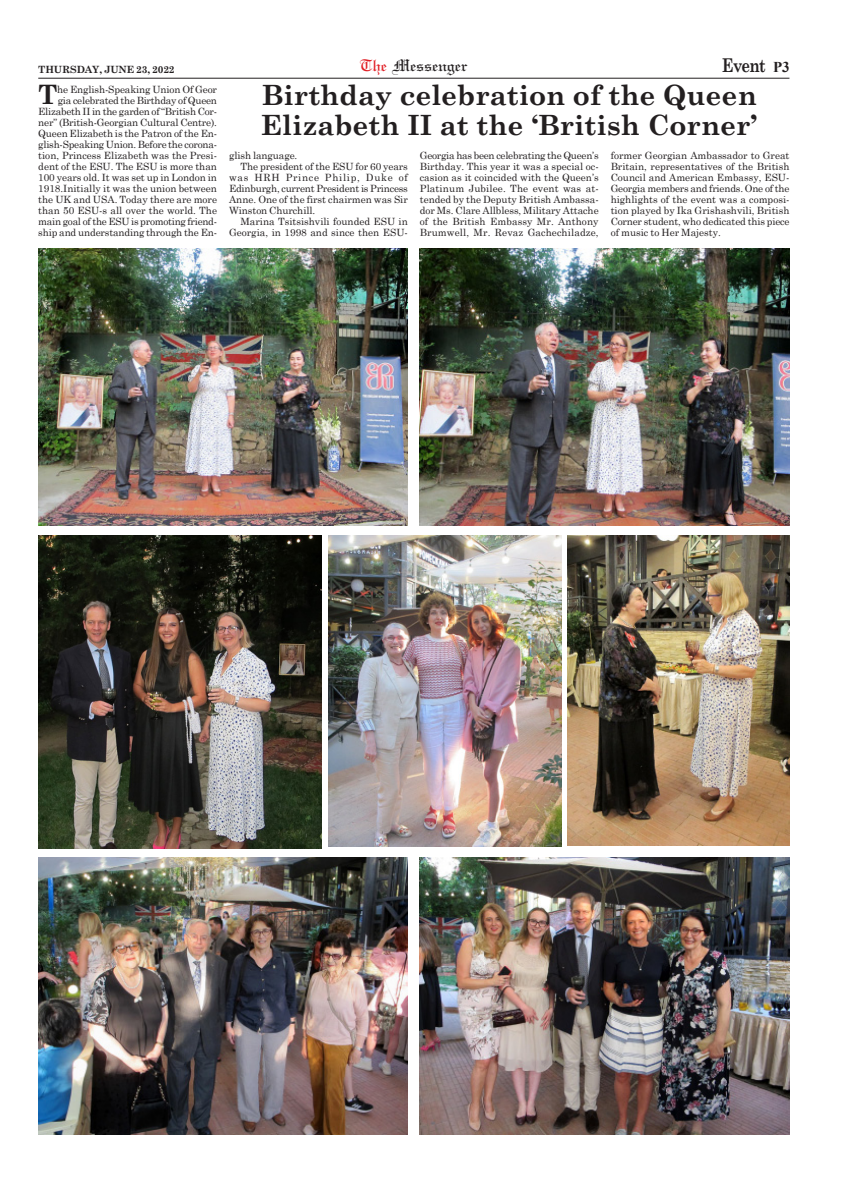
<style>
.page{position:relative;width:842px;height:1191px;background:#fff}
.page>*{position:absolute;margin:0;border:0;box-sizing:border-box;transform-origin:0 0}
.t1{font:700 28px/30px "Century Schoolbook";color:#231f20}
.t2{font:700 26.8px "Century Schoolbook";color:#231f20}
.t3{font:700 19px "Century Schoolbook";letter-spacing:-.05em;color:#231f20;scale:.8 1}
.t4{font:18px "Lincoln";color:#231f20}
.t5{font:10px/11px "Century Schoolbook";letter-spacing:-.005em;color:#231f20;text-align:justify}
.t6{font:10px "Century Schoolbook";letter-spacing:.07em;color:#231f20}
.t7{font:700 10px "Century Schoolbook";letter-spacing:-.015em;color:#231f20}
.s1{color:#e11e25}
.s2{font-family:"Times New Roman";font-size:15px}
.s3{font-family:"Times New Roman";font-size:15px;color:#fff}
</style>
<div class="page">
<hr style="left:38px;top:78px;width:751px;height:1px;background:#231f20">
<img style="left:38px;top:248px;width:370px;height:277px">
<img style="left:420px;top:248px;width:370px;height:277px">
<img style="left:38px;top:536px;width:284px;height:312px">
<img style="left:329px;top:536px;width:232px;height:310px">
<img style="left:38px;top:858px;width:370px;height:277px">
<img style="left:420px;top:858px;width:370px;height:277px">
<img style="left:567px;top:536px;width:223px;height:310px">
<p class="t7" style="left:38px;top:63px;width:138px">THURSDAY, JUNE 23, 2022</p>
<h3 class="t4" style="left:360px;top:55px;width:109px"><span class="s1">The</span> Messenger</h3>
<h3 class="t3" style="left:722px;top:53px;width:86px">Event <span class="s2">P</span><span class="s3">3</span></h3>
<h2 class="t2" style="left:38px;top:77px;width:21px">T</h2>
<p class="t5" style="left:38px;top:83px;width:180px;text-align:right">he English-Speaking Union Of Geor<br>gia celebrated the Birthday of Queen Elizabeth II in the garden of “British Cor&shy;ner” (British-Georgian Cultural Centre).<br>Queen Elizabeth is the Patron of the En&shy;glish-Speaking Union. Before the corona&shy;tion, Princess Elizabeth was the Presi&shy;dent of the ESU. The ESU is more than 100 years old. It was set up in London in 1918.Initially it was the union between the UK and USA. Today there are more than 50 ESU-s all over the world. The main goal of the ESU is promoting friend&shy;ship and understanding through the En-</p>
<h1 class="t1" style="left:261px;top:80px;width:498px">Birthday celebration of the Queen<br>Elizabeth II at the ‘British Corner’</h1>
<p class="t5" style="left:420px;top:150px;width:180px">Georgia has been celebrating the Queen’s Birthday. This year it was a special oc&shy;casion as it coincided with the Queen’s Platinum Jubilee. The event was at&shy;tended by the Deputy British Ambassa&shy;dor Ms. Clare Allbless, Military Attache of the British Embassy Mr. Anthony Brumwell, Mr. Revaz Gachechiladze,</p>
<p class="t5" style="left:611px;top:150px;width:180px">former Georgian Ambassador to Great Britain, representatives of the British Council and American Embassy, ESU-Georgia members and friends. One of the highlights of the event was a composi&shy;tion played by Ika Grishashvili, British Corner student, who dedicated this piece of music to Her Majesty.</p>
<p class="t5" style="left:229px;top:150px;width:70px">glish language.</p>
<p class="t5" style="left:240px;top:161px;width:169px">The president of the ESU for 60 years</p>
<p class="t6" style="left:229px;top:171px;width:180px">was HRH Prince Philip, Duke of</p>
<p class="t5" style="left:229px;top:183px;width:180px">Edinburgh, current President is Princess</p>
<p class="t5" style="left:229px;top:194px;width:180px">Anne. One of the first chairmen was Sir</p>
<p class="t5" style="left:229px;top:205px;width:88px">Winston Churchill.</p>
<p class="t5" style="left:240px;top:216px;width:169px">Marina Tsitsishvili founded ESU in</p>
<p class="t5" style="left:229px;top:227px;width:180px">Georgia, in 1998 and since then ESU-</p>
</div>
